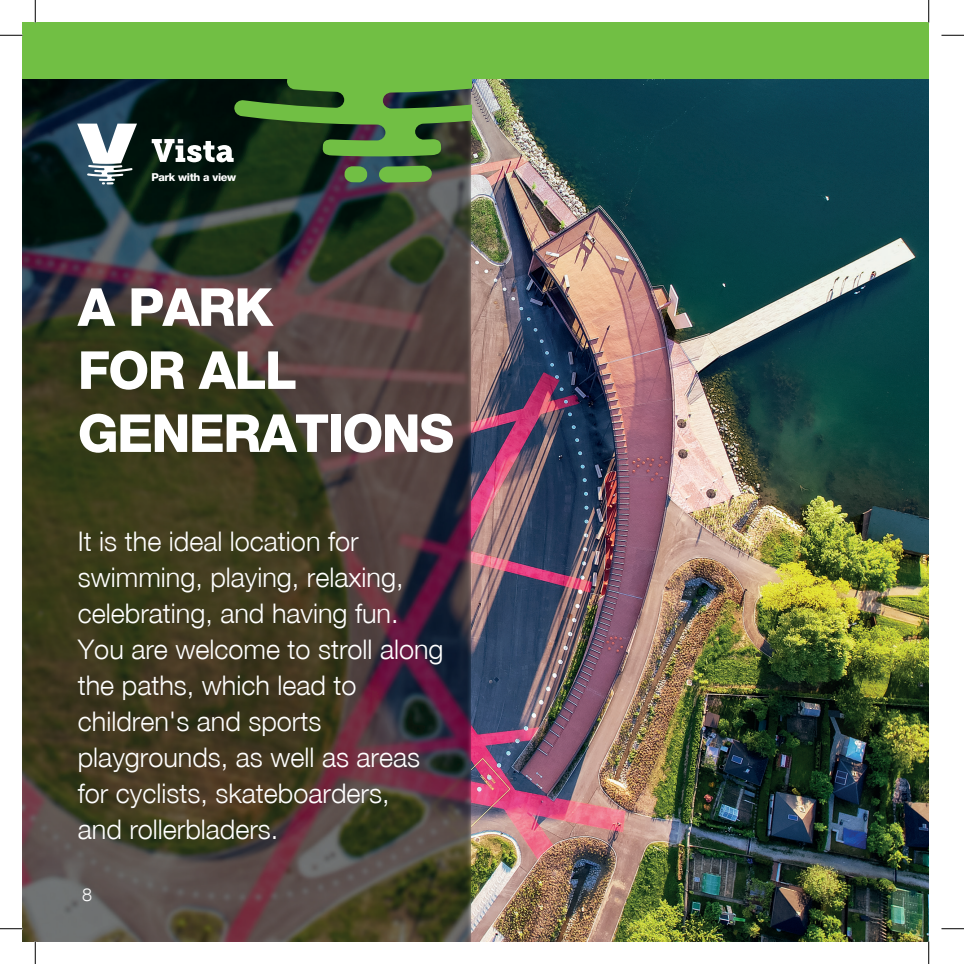
<style>
.page{position:relative;width:964px;height:964px;background:#fff}
.page>*{position:absolute;margin:0;border:0;box-sizing:border-box;transform-origin:0 0}
.t1{font:800 52.5px/63px "CE Helvetica Neue";letter-spacing:-.03em;color:#fff}
.t2{font:300 27px/36px "CE Helvetica Neue";color:#fff}
.t3{font:300 18px "CE Helvetica Neue";color:#fff}
.t4{font:800 10.8px "CE Helvetica Neue";letter-spacing:-.03em;color:#fff}
</style>
<div class="page">
<img style="left:22px;top:79px;width:906px;height:862px">
<div style="left:22px;top:22px;width:906px;height:57px;background:#71bf44"></div>
<svg style="left:77px;top:124px;width:60px;height:60px"></svg>
<svg style="left:152px;top:79px;width:319px;height:103px"></svg>
<svg style="left:0;top:35px;width:22px;height:1px"></svg>
<svg style="left:941px;top:35px;width:22px;height:1px"></svg>
<svg style="left:0;top:928px;width:22px;height:1px"></svg>
<svg style="left:941px;top:928px;width:22px;height:1px"></svg>
<svg style="left:35px;top:0;width:1px;height:22px"></svg>
<svg style="left:35px;top:941px;width:1px;height:22px"></svg>
<svg style="left:928px;top:0;width:1px;height:22px"></svg>
<svg style="left:928px;top:941px;width:1px;height:22px"></svg>
<p class="t4" style="left:151px;top:170px;width:86px">Park with a view</p>
<h1 class="t1" style="left:78px;top:275px;width:378px">A PARK<br>FOR ALL<br>GENERATIONS</h1>
<p class="t2" style="left:78px;top:523px;width:367px">It is the ideal location for swimming, playing, relaxing, celebrating, and having fun.<br>You are welcome to stroll along the paths, which lead to children's and sports playgrounds, as well as areas for cyclists, skateboarders,<br>and rollerbladers.</p>
<p class="t3" style="left:82px;top:883px;width:12px">8</p>
</div>
